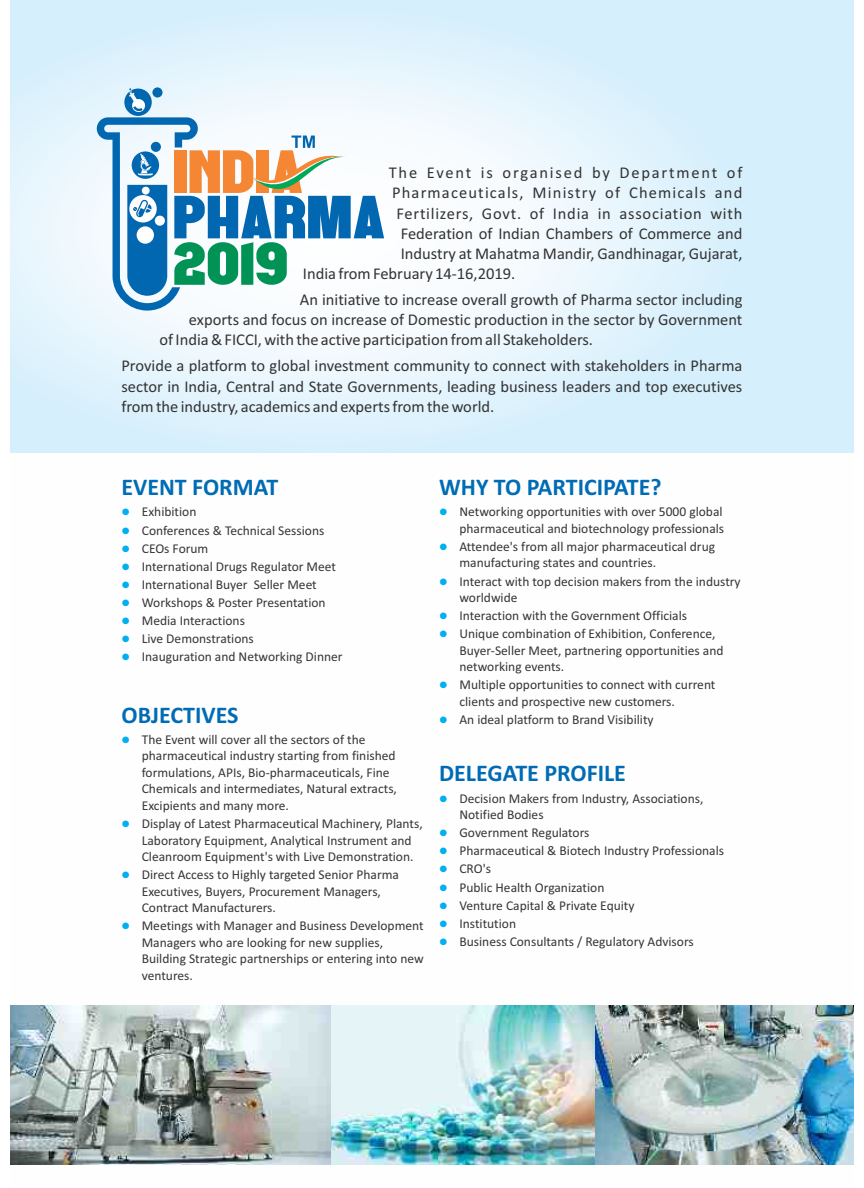
<style>
.page{position:relative;width:864px;height:1188px;background:#fff}
.page>*{position:absolute;margin:0;border:0;box-sizing:border-box;transform-origin:0 0}
.t1{font:62.25px "Fight Night";color:#f58634}
.t2{font:62.25px "Fight Night";color:#009355}
.t3{font:700 24px "Calibri";color:#006cb5}
.t4{font:16.5px/20.1px "Calibri";color:#333;text-align:justify}
.t5{font:16.5px "Calibri";letter-spacing:.045em;color:#333}
.t6{font:16.5px "Calibri";letter-spacing:.07em;color:#333}
.t7{font:16.5px "Calibri";letter-spacing:.11em;color:#333}
.t8{font:13.5px/16.5px "Calibri";color:#373435}
.s1{color:#373435}
.s2{color:#00afef}
</style>
<div class="page">
<svg style="left:11px;top:0;width:842px;height:452px"></svg>
<svg style="left:97px;top:88px;width:287px;height:223px"></svg>
<img style="left:330px;top:1006px;width:266px;height:159px">
<img style="left:596px;top:1006px;width:257px;height:159px">
<img style="left:11px;top:1006px;width:319px;height:159px">
<h1 class="t1" style="left:174px;top:149px;width:132px">INDIA</h1>
<p class="t7" style="left:389px;top:166px;width:355px">The Event is organised by Department of</p>
<p class="t6" style="left:392px;top:186px;width:352px">Pharmaceuticals, Ministry of Chemicals and</p>
<p class="t5" style="left:396px;top:206px;width:348px">Fertilizers, Govt. of India in association with</p>
<p class="t4" style="left:401px;top:225px;width:343px">Federation of Indian Chambers of Commerce and</p>
<p class="t4" style="left:401px;top:245px;width:343px">Industry at Mahatma Mandir, Gandhinagar, Gujarat,</p>
<p class="t4" style="left:303px;top:265px;width:214px">India from February 14-16,2019.</p>
<p class="t4" style="left:300px;top:291px;width:444px">An initiative to increase overall growth of Pharma sector including</p>
<p class="t4" style="left:189px;top:311px;width:555px">exports and focus on increase of Domestic production in the sector by Government</p>
<p class="t4" style="left:160px;top:331px;width:435px">of India &amp; FICCI, with the active participation from all Stakeholders.</p>
<p class="t4" style="left:121px;top:357px;width:623px">Provide a platform to global investment community to connect with stakeholders in Pharma sector in India, Central and State Governments, leading business leaders and top executives from the industry, academics and experts from the world<span class="s1">.</span></p>
<h1 class="t2" style="left:174px;top:241px;width:117px">2019</h1>
<h2 class="t3" style="left:122px;top:477px;width:158px">EVENT FORMAT</h2>
<p class="t8" style="left:122px;top:505px;width:76px"><span class="s2">●</span> Exhibition</p>
<p class="t8" style="left:121px;top:523px;width:204px"><span class="s2">●</span> Conferences &amp; Technical Sessions</p>
<p class="t8" style="left:121px;top:541px;width:88px"><span class="s2">●</span> CEOs Forum</p>
<p class="t8" style="left:121px;top:559px;width:216px"><span class="s2">●</span> International Drugs Regulator Meet</p>
<p class="t8" style="left:121px;top:577px;width:197px"><span class="s2">●</span> International Buyer Seller Meet</p>
<p class="t8" style="left:121px;top:595px;width:206px"><span class="s2">●</span> Workshops &amp; Poster Presentation</p>
<p class="t8" style="left:121px;top:614px;width:125px"><span class="s2">●</span> Media Interactions</p>
<p class="t8" style="left:121px;top:632px;width:134px"><span class="s2">●</span> Live Demonstrations</p>
<p class="t8" style="left:121px;top:650px;width:223px"><span class="s2">●</span> Inauguration and Networking Dinner</p>
<h2 class="t3" style="left:121px;top:705px;width:119px">OBJECTIVES</h2>
<p class="t8" style="left:142px;top:732px;width:257px;text-indent:-20px"><span class="s2">●</span> The Event will cover all the sectors of the pharmaceutical industry starting from finished formulations, APIs, Bio-pharmaceuticals, Fine Chemicals and intermediates, Natural extracts, Excipients and many more.</p>
<p class="t8" style="left:142px;top:816px;width:282px;text-indent:-20px"><span class="s2">●</span> Display of Latest Pharmaceutical Machinery, Plants,<br>Laboratory Equipment, Analytical Instrument and<br>Cleanroom Equipment's with Live Demonstration.</p>
<p class="t8" style="left:142px;top:868px;width:259px;text-indent:-20px"><span class="s2">●</span> Direct Access to Highly targeted Senior Pharma<br>Executives, Buyers, Procurement Managers,<br>Contract Manufacturers.</p>
<p class="t8" style="left:142px;top:919px;width:284px;text-indent:-20px"><span class="s2">●</span> Meetings with Manager and Business Development Managers who are looking for new supplies, Building Strategic partnerships or entering into new ventures.</p>
<h2 class="t3" style="left:439px;top:477px;width:224px">WHY TO PARTICIPATE?</h2>
<p class="t8" style="left:439px;top:505px;width:287px;text-align:right"><span class="s2">●</span> Networking opportunities with over 5000 global pharmaceutical and biotechnology professionals</p>
<p class="t8" style="left:459px;top:539px;width:257px;text-indent:-20px"><span class="s2">●</span> Attendee's from all major pharmaceutical drug manufacturing states and countries.</p>
<p class="t8" style="left:459px;top:574px;width:283px;text-indent:-20px"><span class="s2">●</span> Interact with top decision makers from the industry worldwide</p>
<p class="t8" style="left:439px;top:609px;width:249px"><span class="s2">●</span> Interaction with the Government Officials</p>
<p class="t8" style="left:459px;top:627px;width:266px;text-indent:-20px"><span class="s2">●</span> Unique combination of Exhibition, Conference,<br>Buyer-Seller Meet, partnering opportunities and networking events.</p>
<p class="t8" style="left:459px;top:678px;width:258px;text-indent:-20px"><span class="s2">●</span> Multiple opportunities to connect with current clients and prospective new customers.</p>
<p class="t8" style="left:439px;top:712px;width:216px"><span class="s2">●</span> An ideal platform to Brand Visibility</p>
<h2 class="t3" style="left:439px;top:763px;width:188px">DELEGATE PROFILE</h2>
<p class="t8" style="left:459px;top:791px;width:246px;text-indent:-20px"><span class="s2">●</span> Decision Makers from Industry, Associations,<br>Notified Bodies</p>
<p class="t8" style="left:439px;top:826px;width:152px"><span class="s2">●</span> Government Regulators</p>
<p class="t8" style="left:439px;top:844px;width:286px"><span class="s2">●</span> Pharmaceutical &amp; Biotech Industry Professionals</p>
<p class="t8" style="left:439px;top:862px;width:53px"><span class="s2">●</span> CRO's</p>
<p class="t8" style="left:439px;top:880px;width:167px"><span class="s2">●</span> Public Health Organization</p>
<p class="t8" style="left:439px;top:898px;width:197px"><span class="s2">●</span> Venture Capital &amp; Private Equity</p>
<p class="t8" style="left:439px;top:916px;width:79px"><span class="s2">●</span> Institution</p>
<p class="t8" style="left:439px;top:934px;width:256px"><span class="s2">●</span> Business Consultants / Regulatory Advisors</p>
</div>
